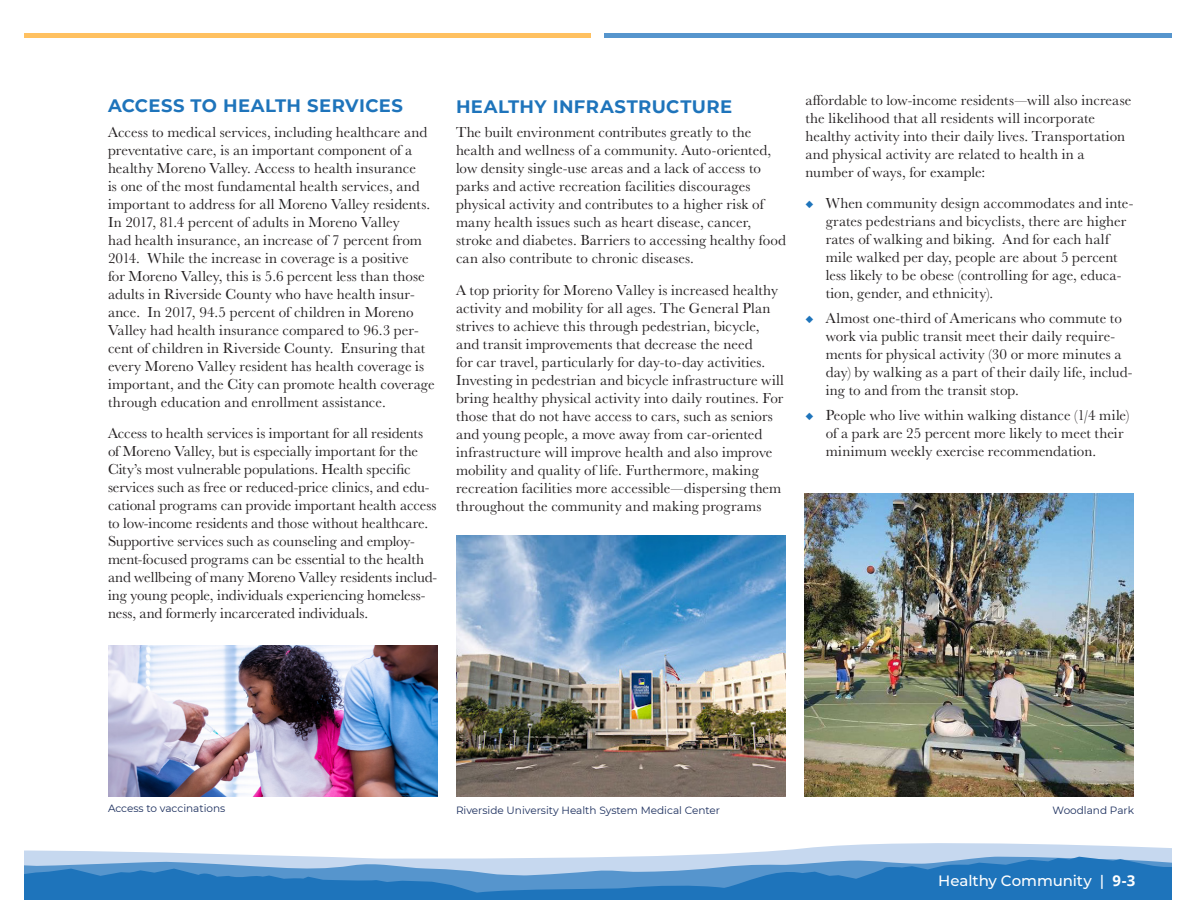
<style>
.page{position:relative;width:1188px;height:918px;background:#fff}
.page>*{position:absolute;margin:0;border:0;box-sizing:border-box;transform-origin:0 0}
.Heading_3{font:700 18px "Montserrat";letter-spacing:.025em;color:#1e74bb}
.t1{font:15px/18px "Baskerville URW";letter-spacing:.005em;color:#231f20}
.t2{font:500 15px "Montserrat";letter-spacing:-.005em;color:#fff}
.Photo_caption{font:10.5px "Montserrat";color:#1b2e5d}
.s1{font-family:"Montserrat";font-size:13.5px;color:#1e74bb}
.s2{font-family:"Open Sans";font-weight:700}
</style>
<div class="page">
<div style="left:604px;top:33px;width:568px;height:5px;background:#5695cd"></div>
<div style="left:25px;top:33px;width:566px;height:5px;background:#ffc161"></div>
<svg style="left:25px;top:843px;width:1147px;height:14px"></svg>
<svg style="left:25px;top:857px;width:1147px;height:42px;background:#4d90c9"></svg>
<img style="left:456px;top:535px;width:330px;height:261px">
<img style="left:108px;top:645px;width:330px;height:151px">
<img style="left:804px;top:494px;width:330px;height:302px">
<p class="Heading_3" style="left:108px;top:93px;width:297px">ACCESS TO HEALTH SERVICES</p>
<p class="t1" style="left:108px;top:122px;width:328px">Access to medical services, including healthcare and preventative care, is an important component of a healthy Moreno Valley. Access to health insurance<br>is one of the most fundamental health services, and important to address for all Moreno Valley residents.<br>In 2017, 81.4 percent of adults in Moreno Valley<br>had health insurance, an increase of 7 percent from 2014. While the increase in coverage is a positive<br>for Moreno Valley, this is 5.6 percent less than those adults in Riverside County who have health insur&shy;ance. In 2017, 94.5 percent of children in Moreno Valley had health insurance compared to 96.3 per&shy;cent of children in Riverside County. Ensuring that every Moreno Valley resident has health coverage is important, and the City can promote health coverage through education and enrollment assistance.</p>
<p class="t1" style="left:108px;top:424px;width:331px">Access to health services is important for all residents of Moreno Valley, but is especially important for the City’s most vulnerable populations. Health specific services such as free or reduced-price clinics, and edu&shy;cational programs can provide important health access to low-income residents and those without healthcare.<br>Supportive services such as counseling and employ&shy;ment-focused programs can be essential to the health and wellbeing of many Moreno Valley residents includ&shy;ing young people, individuals experiencing homeless&shy;ness, and formerly incarcerated individuals.</p>
<p class="Heading_3" style="left:456px;top:93px;width:278px">HEALTHY INFRASTRUCTURE</p>
<p class="t1" style="left:456px;top:123px;width:331px">The built environment contributes greatly to the health and wellness of a community. Auto-oriented, low density single-use areas and a lack of access to parks and active recreation facilities discourages physical activity and contributes to a higher risk of many health issues such as heart disease, cancer, stroke and diabetes. Barriers to accessing healthy food can also contribute to chronic diseases.</p>
<p class="t1" style="left:456px;top:280px;width:330px">A top priority for Moreno Valley is increased healthy activity and mobility for all ages. The General Plan strives to achieve this through pedestrian, bicycle, and transit improvements that decrease the need<br>for car travel, particularly for day-to-day activities.<br>Investing in pedestrian and bicycle infrastructure will bring healthy physical activity into daily routines. For those that do not have access to cars, such as seniors and young people, a move away from car-oriented infrastructure will improve health and also improve mobility and quality of life. Furthermore, making recreation facilities more accessible—dispersing them throughout the community and making programs</p>
<p class="t1" style="left:806px;top:90px;width:327px">affordable to low-income residents—will also increase the likelihood that all residents will incorporate healthy activity into their daily lives. Transportation and physical activity are related to health in a number of ways, for example:</p>
<p class="t1" style="left:826px;top:194px;width:309px;text-indent:-20px"><span class="s1">◆</span> When community design accommodates and inte&shy;grates pedestrians and bicyclists, there are higher rates of walking and biking. And for each half mile walked per day, people are about 5 percent less likely to be obese (controlling for age, educa&shy;tion, gender, and ethnicity).</p>
<p class="t1" style="left:826px;top:308px;width:308px;text-indent:-20px"><span class="s1">◆</span> Almost one-third of Americans who commute to work via public transit meet their daily require&shy;ments for physical activity (30 or more minutes a day) by walking as a part of their daily life, includ&shy;ing to and from the transit stop.</p>
<p class="t1" style="left:826px;top:405px;width:305px;text-indent:-20px"><span class="s1">◆</span> People who live within walking distance (1/4 mile) of a park are 25 percent more likely to meet their minimum weekly exercise recommendation.</p>
<p class="Photo_caption" style="left:108px;top:801px;width:119px">Access to vaccinations</p>
<p class="Photo_caption" style="left:456px;top:803px;width:266px">Riverside University Health System Medical Center</p>
<p class="Photo_caption" style="left:1053px;top:803px;width:83px">Woodland Park</p>
<p class="t2" style="left:938px;top:870px;width:199px">Healthy Community | <span class="s2">9-3</span></p>
</div>
